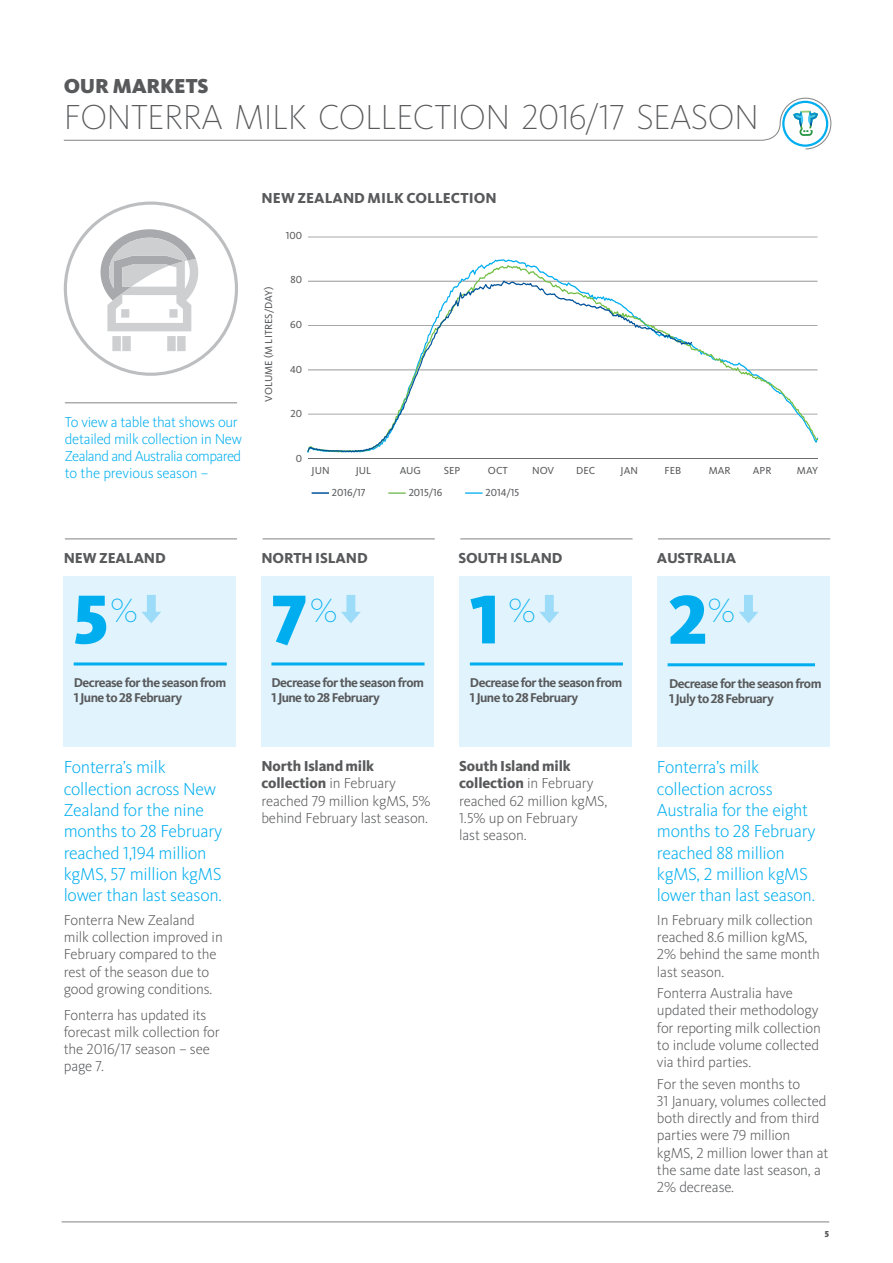
<style>
.page{position:relative;width:893px;height:1263px;background:#fff}
.page>*{position:absolute;margin:0;border:0;box-sizing:border-box;transform-origin:0 0}
.t1{font:900 71.55px "Kievit OT";color:#00aeef}
.t2{font:200 36px "Kievit OT";letter-spacing:-.015em;color:#58595b}
.t3{font:100 34.8px "Kievit OT";color:#00aeef}
.t4{font:900 21px "Kievit OT";letter-spacing:-.01em;color:#58595b}
.t5{font:300 18px/21.3px "Kievit OT";letter-spacing:-.015em;color:#00aeef}
.t6{font:300 15px/17.2px "Kievit OT";letter-spacing:-.01em;color:#58595b}
.t7{font:300 15px/17.2px "Kievit OT";letter-spacing:-.02em;color:#00aeef}
.t8{font:800 15px "Kievit OT";letter-spacing:-.01em;color:#58595b}
.t9{font:700 13.2px/15px "Kievit OT";letter-spacing:-.04em;color:#58595b}
.t10{font:10.5px "Kievit OT";color:#58595b}
.t11{font:900 9px "Kievit OT";color:#58595b}
.s1{font-weight:800}
</style>
<div class="page">
<hr style="left:62px;top:1221px;width:767px;height:1px;background:#808285">
<svg style="left:63px;top:97px;width:769px;height:53px"></svg>
<div style="left:459px;top:577px;width:172px;height:170px;background:#e1f4fd"></div>
<div style="left:657px;top:577px;width:172px;height:170px;background:#e1f4fd"></div>
<hr style="left:668px;top:663px;width:147px;height:3px;background:#00aeef">
<hr style="left:65px;top:538px;width:172px;height:1px;background:#808285">
<hr style="left:263px;top:538px;width:172px;height:1px;background:#808285">
<hr style="left:460px;top:538px;width:172px;height:1px;background:#808285">
<hr style="left:658px;top:538px;width:172px;height:1px;background:#808285">
<hr style="left:470px;top:662px;width:153px;height:3px;background:#00aeef">
<svg style="left:739px;top:595px;width:19px;height:28px"></svg>
<svg style="left:101px;top:229px;width:97px;height:122px"></svg>
<hr style="left:65px;top:402px;width:172px;height:1px;background:#808285">
<div style="left:261px;top:577px;width:173px;height:170px;background:#e1f4fd"></div>
<div style="left:64px;top:577px;width:172px;height:170px;background:#e1f4fd"></div>
<hr style="left:271px;top:662px;width:153px;height:3px;background:#00aeef">
<hr style="left:74px;top:662px;width:153px;height:3px;background:#00aeef">
<svg style="left:540px;top:595px;width:19px;height:28px"></svg>
<svg style="left:341px;top:595px;width:20px;height:28px"></svg>
<svg style="left:142px;top:595px;width:19px;height:28px"></svg>
<hr style="left:308px;top:237px;width:509px;height:1px;background:#6d6e71">
<hr style="left:308px;top:458px;width:509px;height:1px;background:#6d6e71">
<svg style="left:308px;top:265px;width:510px;height:188px"></svg>
<svg style="left:308px;top:280px;width:384px;height:172px"></svg>
<svg style="left:312px;top:492px;width:17px;height:2px"></svg>
<svg style="left:388px;top:492px;width:18px;height:2px"></svg>
<svg style="left:465px;top:492px;width:17px;height:2px"></svg>
<h3 class="t4" style="left:64px;top:73px;width:146px">OUR MARKETS</h3>
<h2 class="t2" style="left:64px;top:97px;width:696px">FONTERRA MILK COLLECTION 2016/17 SEASON</h2>
<p class="t8" style="left:262px;top:189px;width:237px">NEW ZEALAND MILK COLLECTION</p>
<p class="t10" style="left:286px;top:229px;width:18px">100</p>
<p class="t7" style="left:65px;top:413px;width:179px">To view a table that shows our detailed milk collection in New<br>Zealand and Australia compared to the previous season –</p>
<p class="t10" style="left:262px;top:401px;width:116px;rotate:-90deg">VOLUME (M LITRES/DAY)</p>
<p class="t10" style="left:291px;top:274px;width:13px">80</p>
<p class="t10" style="left:290px;top:318px;width:13px">60</p>
<p class="t10" style="left:290px;top:363px;width:14px">40</p>
<p class="t10" style="left:290px;top:407px;width:13px">20</p>
<p class="t10" style="left:296px;top:452px;width:8px">0</p>
<p class="t10" style="left:312px;top:464px;width:19px">JUN</p>
<p class="t10" style="left:356px;top:464px;width:17px">JUL</p>
<p class="t10" style="left:400px;top:464px;width:23px">AUG</p>
<p class="t10" style="left:444px;top:464px;width:18px">SEP</p>
<p class="t10" style="left:488px;top:464px;width:21px">OCT</p>
<p class="t10" style="left:532px;top:464px;width:24px">NOV</p>
<p class="t10" style="left:576px;top:464px;width:21px">DEC</p>
<p class="t10" style="left:621px;top:464px;width:19px">JAN</p>
<p class="t10" style="left:664px;top:464px;width:18px">FEB</p>
<p class="t10" style="left:709px;top:464px;width:23px">MAR</p>
<p class="t10" style="left:753px;top:464px;width:20px">APR</p>
<p class="t10" style="left:797px;top:464px;width:23px">MAY</p>
<p class="t10" style="left:332px;top:486px;width:35px">2016/17</p>
<p class="t10" style="left:409px;top:486px;width:35px">2015/16</p>
<p class="t10" style="left:485px;top:486px;width:35px">2014/15</p>
<p class="t8" style="left:64px;top:549px;width:104px">NEW ZEALAND</p>
<p class="t8" style="left:261px;top:549px;width:108px">NORTH ISLAND</p>
<p class="t8" style="left:459px;top:549px;width:106px">SOUTH ISLAND</p>
<p class="t8" style="left:657px;top:549px;width:81px">AUSTRALIA</p>
<h1 class="t1" style="left:74px;top:576px;width:37px">5</h1>
<h1 class="t1" style="left:272px;top:576px;width:38px">7</h1>
<h1 class="t1" style="left:470px;top:576px;width:32px">1</h1>
<h3 class="t3" style="left:110px;top:591px;width:29px">%</h3>
<h3 class="t3" style="left:310px;top:591px;width:29px">%</h3>
<h3 class="t3" style="left:508px;top:591px;width:29px">%</h3>
<h1 class="t1" style="left:669px;top:577px;width:40px">2</h1>
<h3 class="t3" style="left:708px;top:591px;width:29px">%</h3>
<p class="t9" style="left:74px;top:675px;width:154px">Decrease for the season from<br>1 June to 28 February</p>
<p class="t9" style="left:271px;top:675px;width:154px">Decrease for the season from<br>1 June to 28 February</p>
<p class="t9" style="left:470px;top:675px;width:154px">Decrease for the season from<br>1 June to 28 February</p>
<p class="t9" style="left:669px;top:676px;width:154px">Decrease for the season from<br>1 July to 28 February</p>
<p class="t5" style="left:64px;top:757px;width:160px">Fonterra’s milk collection across New<br>Zealand for the nine months to 28 February reached 1,194 million kgMS, 57 million kgMS lower than last season.</p>
<p class="t6" style="left:64px;top:911px;width:161px">Fonterra New Zealand milk collection improved in<br>February compared to the rest of the season due to good growing conditions.</p>
<p class="t6" style="left:64px;top:1006px;width:158px">Fonterra has updated its forecast milk collection for the 2016/17 season – see page 7.</p>
<p class="t6" style="left:261px;top:758px;width:170px"><span class="s1">North Island milk collection</span> in February reached 79 million kgMS, 5% behind February last season.</p>
<p class="t6" style="left:459px;top:758px;width:150px"><span class="s1">South Island milk collection</span> in February reached 62 million kgMS,<br>1.5% up on February<br>last season.</p>
<p class="t5" style="left:657px;top:757px;width:160px">Fonterra’s milk collection across<br>Australia for the eight months to 28 February reached 88 million kgMS, 2 million kgMS lower than last season.</p>
<p class="t6" style="left:657px;top:911px;width:165px">In February milk collection reached 8.6 million kgMS,<br>2% behind the same month last season.</p>
<p class="t6" style="left:657px;top:985px;width:165px">Fonterra Australia have updated their methodology for reporting milk collection to include volume collected via third parties.</p>
<p class="t6" style="left:657px;top:1075px;width:173px">For the seven months to<br>31 January, volumes collected both directly and from third parties were 79 million kgMS, 2 million lower than at the same date last season, a<br>2% decrease.</p>
<p class="t11" style="left:825px;top:1228px;width:6px">5</p>
</div>
